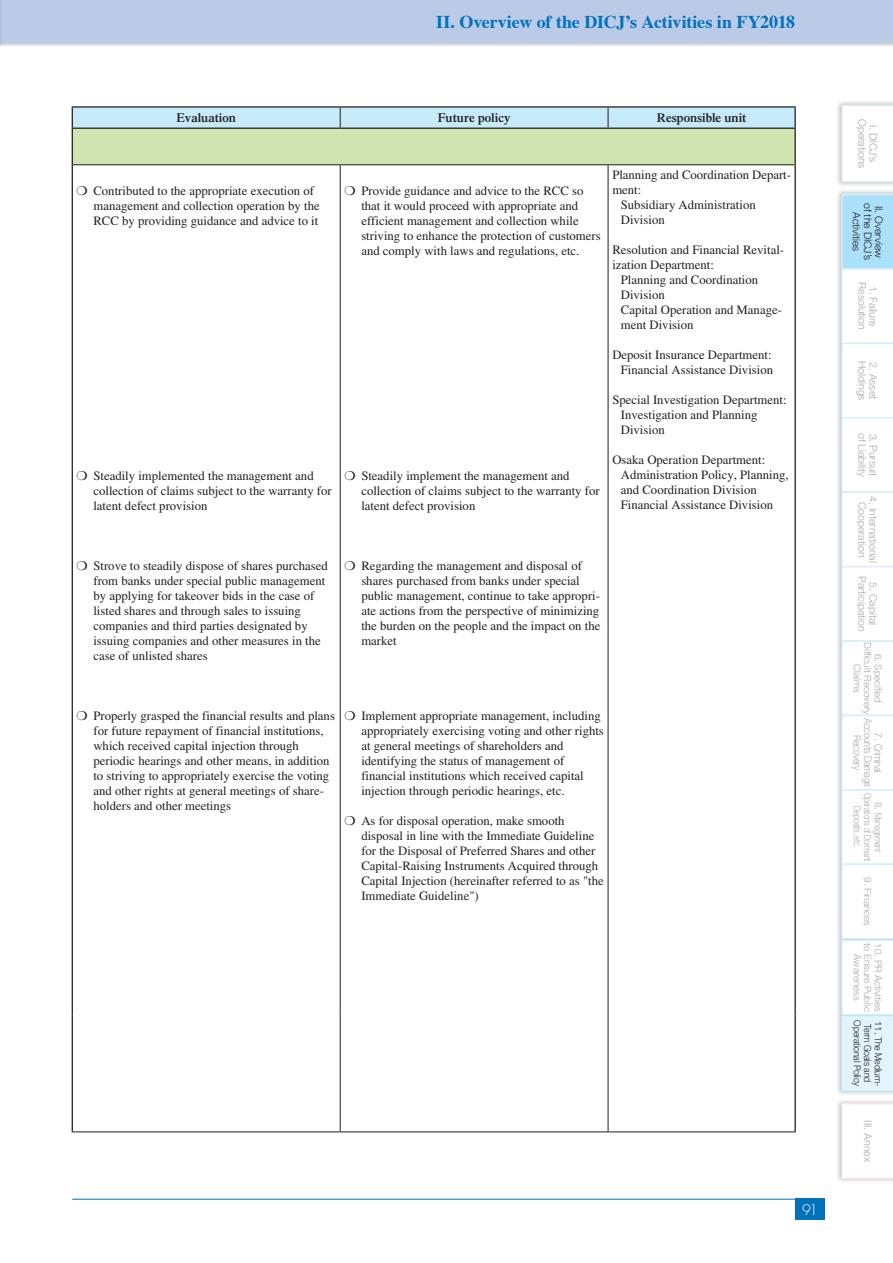
<style>
.page{position:relative;width:893px;height:1263px;background:#fff}
.page>*{position:absolute;margin:0;border:0;box-sizing:border-box;transform-origin:0 0}
.t1{font:700 18px "Times";letter-spacing:-.01em;color:#0072bc}
.t2{font:300 14.25px "Futura";color:#fff}
.t3{font:12.75px/15px "Times";color:#231f20}
.t4{font:600 12.75px "Times";color:#231f20}
.t5{font:300 10.5px/11.2px "Helvetica Neue LT Std";color:#a8a9ad;text-align:center}
.t6{font:300 10.5px/22.5px "Helvetica Neue LT Std";color:#231f20;text-align:center}
.t7{font:300 10.5px/21px "Helvetica Neue LT Std";letter-spacing:-.02em;color:#a8a9ad}
.t8{font:300 9.75px/21px "Helvetica Neue LT Std";color:#a8a9ad;text-align:center}
.t9{font:300 9.75px/10.5px "Helvetica Neue LT Std";letter-spacing:-.02em;color:#a8a9ad;text-align:center}
.t10{font:300 9.75px/10.5px "Helvetica Neue LT Std";letter-spacing:-.02em;color:#231f20;text-align:center}
.s1{font-size:10.5px}
</style>
<div class="page">
<div style="left:72px;top:128px;width:723px;height:37px;background:#cfe4ae"></div>
<hr style="left:794px;top:129px;width:2px;height:36px;background:#231f20">
<hr style="left:73px;top:164px;width:267px;height:1px;background:#231f20">
<hr style="left:72px;top:1131px;width:268px;height:1px;background:#231f20">
<hr style="left:72px;top:165px;width:1px;height:850px;background:#231f20">
<hr style="left:72px;top:1015px;width:1px;height:116px;background:#231f20">
<hr style="left:340px;top:164px;width:268px;height:1px;background:#231f20">
<hr style="left:340px;top:165px;width:1px;height:850px;background:#231f20">
<hr style="left:608px;top:165px;width:1px;height:850px;background:#231f20">
<hr style="left:340px;top:1015px;width:1px;height:116px;background:#231f20">
<hr style="left:608px;top:1015px;width:1px;height:116px;background:#231f20">
<hr style="left:340px;top:1131px;width:268px;height:1px;background:#231f20">
<hr style="left:608px;top:164px;width:186px;height:1px;background:#231f20">
<hr style="left:608px;top:1131px;width:188px;height:1px;background:#231f20">
<hr style="left:72px;top:128px;width:268px;height:1px;background:#231f20">
<hr style="left:340px;top:128px;width:268px;height:1px;background:#231f20">
<hr style="left:608px;top:128px;width:188px;height:1px;background:#231f20">
<hr style="left:72px;top:106px;width:268px;height:2px;background:#231f20">
<hr style="left:340px;top:106px;width:268px;height:2px;background:#231f20">
<hr style="left:608px;top:106px;width:188px;height:2px;background:#231f20">
<hr style="left:794px;top:108px;width:2px;height:20px;background:#231f20">
<hr style="left:72px;top:129px;width:1px;height:36px;background:#231f20">
<svg style="left:72px;top:107px;width:723px;height:21px;background:#bddfee"></svg>
<hr style="left:794px;top:165px;width:2px;height:850px;background:#231f20">
<hr style="left:794px;top:1015px;width:2px;height:116px;background:#231f20">
<hr style="left:72px;top:1199px;width:723px;height:1px;background:#0072bc">
<div style="left:795px;top:1199px;width:30px;height:21px;background:#0072bc"></div>
<img style="left:837px;top:1101px;width:56px;height:81px">
<svg style="left:841px;top:1103px;width:52px;height:76px"></svg>
<img style="left:837px;top:102px;width:56px;height:84px">
<svg style="left:841px;top:104px;width:52px;height:79px"></svg>
<div style="left:0;top:0;width:893px;height:43px;background:#bbcbe7"></div>
<img style="left:837px;top:191px;width:56px;height:904px">
<svg style="left:841px;top:194px;width:52px;height:897px"></svg>
<svg style="left:0;top:0;width:1px;height:47px"></svg>
<h1 class="t1" style="left:436px;top:10px;width:360px">II. Overview of the DICJ’s Activities in FY2018</h1>
<p class="t4" style="left:176px;top:110px;width:61px">Evaluation</p>
<p class="t4" style="left:438px;top:110px;width:74px">Future policy</p>
<p class="t4" style="left:657px;top:110px;width:91px">Responsible unit</p>
<p class="t3" style="left:93px;top:183px;width:228px;text-indent:-17px">❍ Contributed to the appropriate execution of management and collection operation by the<br>RCC by providing guidance and advice to it</p>
<p class="t3" style="left:93px;top:468px;width:240px;text-indent:-17px">❍ Steadily implemented the management and collection of claims subject to the warranty for latent defect provision</p>
<p class="t3" style="left:361px;top:183px;width:241px;text-indent:-17px">❍ Provide guidance and advice to the RCC so that it would proceed with appropriate and efficient management and collection while striving to enhance the protection of customers and comply with laws and regulations, etc.</p>
<p class="t3" style="left:361px;top:468px;width:240px;text-indent:-17px">❍ Steadily implement the management and collection of claims subject to the warranty for latent defect provision</p>
<p class="t3" style="left:612px;top:168px;width:180px">Planning and Coordination Depart-</p>
<p class="t3" style="left:612px;top:183px;width:31px">ment:</p>
<p class="t3" style="left:621px;top:198px;width:136px">Subsidiary Administration</p>
<p class="t3" style="left:621px;top:213px;width:45px">Division</p>
<p class="t3" style="left:612px;top:243px;width:173px">Resolution and Financial Revital-</p>
<p class="t3" style="left:612px;top:258px;width:103px">ization Department:</p>
<p class="t3" style="left:621px;top:273px;width:139px">Planning and Coordination</p>
<p class="t3" style="left:621px;top:288px;width:45px">Division</p>
<p class="t3" style="left:621px;top:303px;width:163px">Capital Operation and Manage-</p>
<p class="t3" style="left:621px;top:317px;width:74px">ment Division</p>
<p class="t3" style="left:612px;top:348px;width:162px;text-align:right">Deposit Insurance Department:<br>Financial Assistance Division</p>
<p class="t3" style="left:621px;top:392px;width:167px;text-indent:-9px">Special Investigation Department:<br>Investigation and Planning<br>Division</p>
<p class="t3" style="left:621px;top:452px;width:169px;text-indent:-9px">Osaka Operation Department:<br>Administration Policy, Planning, and Coordination Division<br>Financial Assistance Division</p>
<p class="t3" style="left:93px;top:558px;width:236px;text-indent:-17px">❍ Strove to steadily dispose of shares purchased from banks under special public management by applying for takeover bids in the case of listed shares and through sales to issuing companies and third parties designated by issuing companies and other measures in the case of unlisted shares</p>
<p class="t3" style="left:361px;top:558px;width:241px;text-indent:-17px">❍ Regarding the management and disposal of shares purchased from banks under special public management, continue to take appropri&shy;ate actions from the perspective of minimizing the burden on the people and the impact on the market</p>
<p class="t3" style="left:93px;top:708px;width:243px;text-indent:-17px">❍ Properly grasped the financial results and plans for future repayment of financial institutions, which received capital injection through periodic hearings and other means, in addition to striving to appropriately exercise the voting and other rights at general meetings of share&shy;holders and other meetings</p>
<p class="t3" style="left:361px;top:708px;width:244px;text-indent:-17px">❍ Implement appropriate management, including appropriately exercising voting and other rights at general meetings of shareholders and identifying the status of management of financial institutions which received capital injection through periodic hearings, etc.</p>
<p class="t3" style="left:361px;top:813px;width:244px;text-indent:-17px">❍ As for disposal operation, make smooth disposal in line with the Immediate Guideline for the Disposal of Preferred Shares and other Capital-Raising Instruments Acquired through Capital Injection (hereinafter referred to as "the Immediate Guideline")</p>
<p class="t2" style="left:802px;top:1201px;width:18px">91</p>
<p class="t5" style="left:879px;top:119px;width:51px;rotate:90deg">I. DICJ’s<br>Operations</p>
<p class="t6" style="left:879px;top:203px;width:59px;rotate:90deg">of the DICJ’s</p>
<p class="t6" style="left:890px;top:206px;width:53px;rotate:90deg">II. Overview<br>Activities</p>
<p class="t5" style="left:868px;top:282px;width:49px;rotate:90deg">Resolution</p>
<p class="t5" style="left:879px;top:286px;width:42px;rotate:90deg">1. Failure</p>
<p class="t5" style="left:868px;top:361px;width:41px;rotate:90deg">Holdings</p>
<p class="t5" style="left:879px;top:362px;width:38px;rotate:90deg">2. Asset</p>
<p class="t5" style="left:868px;top:433px;width:46px;rotate:90deg">of Liability</p>
<p class="t5" style="left:879px;top:433px;width:44px;rotate:90deg">3. Pursuit</p>
<p class="t5" style="left:879px;top:496px;width:68px;rotate:90deg">4. International<br>Cooperation</p>
<p class="t5" style="left:879px;top:576px;width:57px;rotate:90deg">5. Capital<br>Participation</p>
<p class="t8" style="left:889px;top:653px;width:51px;rotate:90deg">6. Specified</p>
<p class="t8" style="left:878px;top:642px;width:146px;rotate:90deg">Difficult Recovery <span class="s1">Accounts Damage</span></p>
<p class="t8" style="left:868px;top:664px;width:30px;rotate:90deg">Claims</p>
<p class="t7" style="left:889px;top:732px;width:42px;rotate:90deg">7. Criminal<br>Recovery</p>
<p class="t9" style="left:884px;top:792px;width:71px;rotate:90deg">8. Management<br>Operations of Dormant<br>Deposits, etc.</p>
<p class="t8" style="left:878px;top:877px;width:50px;rotate:90deg">9. Finances</p>
<p class="t8" style="left:878px;top:943px;width:70px;rotate:90deg">to Ensure Public</p>
<p class="t8" style="left:889px;top:943px;width:70px;rotate:90deg">10. PR Activities<br>Awareness</p>
<p class="t10" style="left:884px;top:1020px;width:67px;rotate:90deg">11. The Medium-<br>Term Goals and<br>Operational Policy</p>
<p class="t5" style="left:874px;top:1120px;width:43px;rotate:90deg">III. Annex</p>
</div>
